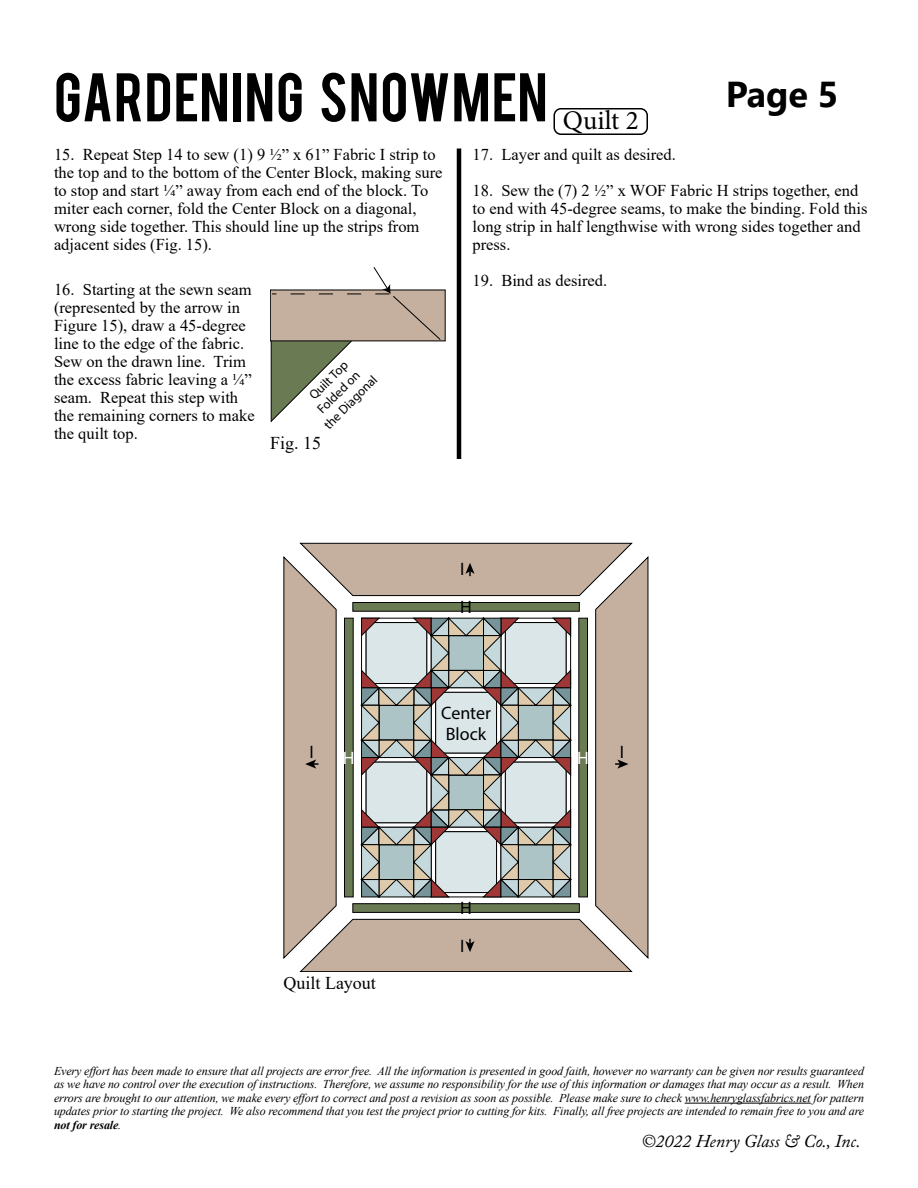
<style>
.page{position:relative;width:918px;height:1188px;background:#fff}
.page>*{position:absolute;margin:0;border:0;box-sizing:border-box;transform-origin:0 0}
.t1{font:54px "Bebas";letter-spacing:.02em;color:#000}
.t2{font:700 36px "Segoe UI";color:#000}
.t3{font:italic 18px "Adobe Caslon Pro";color:#000}
.t4{font:18px "Times New Roman";color:#000}
.t5{font:18px/37.7px "Myriad Pro";color:#000}
.t6{font:18px "Myriad Pro";color:#fff}
.t7{font:16.5px/18px "Times New Roman";color:#000}
.t8{font:12.9px/15.5px "Myriad Pro";color:#000;text-align:center}
.t9{font:italic 12px/13.5px "Times New Roman";letter-spacing:-.01em;color:#000;text-align:justify}
.s1{font-weight:700}
</style>
<div class="page">
<hr style="left:685px;top:1103px;width:126px;height:1px;background:#000">
<div style="left:553px;top:108px;width:95px;height:27px;border:2px solid #000;border-radius:7px"></div>
<hr style="left:457px;top:148px;width:4px;height:311px;background:#000">
<svg style="left:284px;top:543px;width:365px;height:429px;background:#b9b3aa"></svg>
<svg style="left:271px;top:267px;width:170px;height:155px"></svg>
<h1 class="t1" style="left:54px;top:58px;width:586px">GARDENING SNOWMEN <sub>Quilt</sub> <sub>2</sub></h1>
<h2 class="t2" style="left:726px;top:60px;width:114px">Page 5</h2>
<p class="t7" style="left:472px;top:145px;width:205px">17. Layer and quilt as desired.</p>
<p class="t7" style="left:472px;top:181px;width:397px">18. Sew the (7) 2 ½” x WOF Fabric H strips together, end to end with 45-degree seams, to make the binding. Fold this long strip in half lengthwise with wrong sides together and press.</p>
<p class="t7" style="left:472px;top:271px;width:136px">19. Bind as desired.</p>
<p class="t7" style="left:54px;top:145px;width:390px">15. Repeat Step 14 to sew (1) 9 ½” x 61” Fabric I strip to the top and to the bottom of the Center Block, making sure to stop and start ¼” away from each end of the block. To miter each corner, fold the Center Block on a diagonal, wrong side together. This should line up the strips from adjacent sides (Fig. 15).</p>
<p class="t7" style="left:54px;top:280px;width:202px">16. Starting at the sewn seam (represented by the arrow in<br>Figure 15), draw a 45-degree line to the edge of the fabric.<br>Sew on the drawn line. Trim the excess fabric leaving a ¼” seam. Repeat this step with the remaining corners to make the quilt top.</p>
<p class="t8" style="left:299px;top:399px;width:71px;rotate:-45deg">Quilt Top<br>Folded on the Diagonal</p>
<p class="t4" style="left:270px;top:431px;width:53px">Fig. 15</p>
<p class="t5" style="left:460px;top:550px;width:13px">I<br>H</p>
<p class="t5" style="left:310px;top:732px;width:6px">I</p>
<p class="t5" style="left:441px;top:702px;width:52px;line-height:21.6px">Center<br>Block</p>
<p class="t6" style="left:343px;top:747px;width:13px">H</p>
<p class="t6" style="left:577px;top:747px;width:13px">H</p>
<p class="t5" style="left:620px;top:732px;width:6px">I</p>
<p class="t4" style="left:284px;top:971px;width:94px">Quilt Layout</p>
<p class="t5" style="left:460px;top:889px;width:13px">H</p>
<p class="t5" style="left:460px;top:926px;width:6px">I</p>
<p class="t9" style="left:54px;top:1064px;width:812px">Every effort has been made to ensure that all projects are error free. All the information is presented in good faith, however no warranty can be given nor results guaranteed as we have no control over the execution of instructions. Therefore, we assume no responsibility for the use of this information or damages that may occur as a result. When errors are brought to our attention, we make every effort to correct and post a revision as soon as possible. Please make sure to check www.henryglassfabrics.net for pattern updates prior to starting the project. We also recommend that you test the project prior to cutting for kits. Finally, all free projects are intended to remain free to you and are <span class="s1">not for resale</span>.</p>
<p class="t3" style="left:642px;top:1130px;width:220px">©2022 Henry Glass &amp; Co., Inc.</p>
</div>
